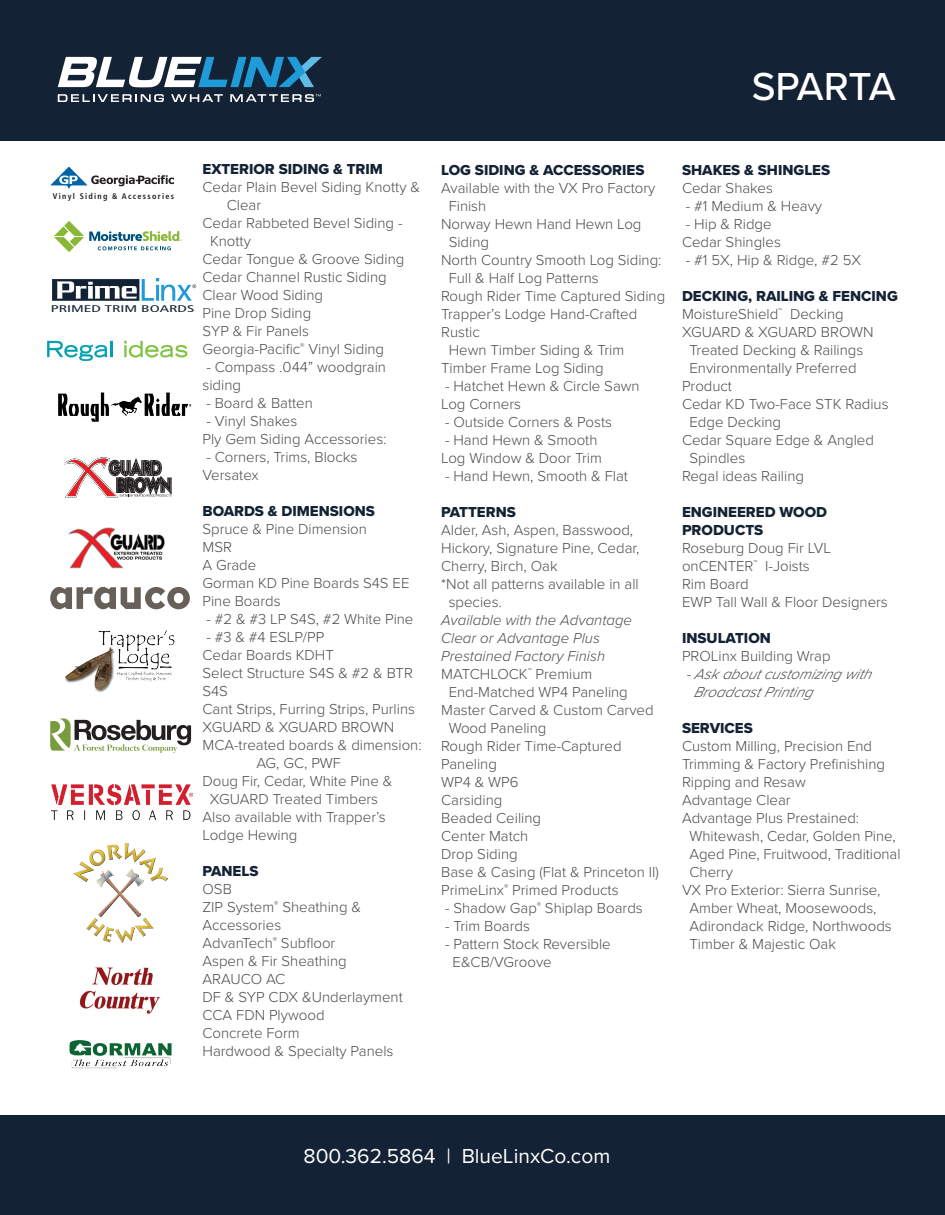
<style>
.page{position:relative;width:945px;height:1215px;background:#fff}
.page>*{position:absolute;margin:0;border:0;box-sizing:border-box;transform-origin:0 0}
.t1{font:500 40.5px "Proxima Nova";letter-spacing:-.01em;color:#fff}
.t2{font:21px "Proxima Nova";color:#fff}
.t3{font:300 15px/18px "Proxima Nova";color:#4b4c4d}
.t4{font:15px/18px "Proxima Nova Extrabld";color:#132234}
.t5{font:italic 300 15px "Proxima Nova";color:#4b4c4d}
.t6{font:condensed 9.75px "Frutiger LT Std";color:#132234;scale:1.69 1}
.t7{font:700 condensed 8.1px "Frutiger LT Std";letter-spacing:.16em;color:#231f20}
.s1{font-style:inherit}
</style>
<div class="page">
<div style="left:0;top:0;width:945px;height:141px;background:#132234"></div>
<svg style="left:58px;top:94px;width:106px;height:8px"></svg>
<svg style="left:171px;top:94px;width:52px;height:8px"></svg>
<svg style="left:230px;top:94px;width:91px;height:8px"></svg>
<svg style="left:58px;top:57px;width:264px;height:30px"></svg>
<div style="left:0;top:1115px;width:945px;height:100px;background:#132234"></div>
<svg style="left:50px;top:167px;width:124px;height:22px"></svg>
<svg style="left:54px;top:221px;width:128px;height:31px"></svg>
<svg style="left:52px;top:278px;width:144px;height:23px"></svg>
<svg style="left:50px;top:587px;width:140px;height:22px"></svg>
<svg style="left:47px;top:341px;width:66px;height:20px"></svg>
<svg style="left:124px;top:341px;width:63px;height:16px"></svg>
<img style="left:68px;top:527px;width:97px;height:42px">
<svg style="left:64px;top:457px;width:107px;height:40px"></svg>
<img style="left:58px;top:392px;width:134px;height:30px">
<img style="left:79px;top:967px;width:82px;height:47px">
<img style="left:74px;top:844px;width:93px;height:98px">
<img style="left:99px;top:886px;width:2px;height:30px">
<img style="left:101px;top:886px;width:40px;height:30px">
<img style="left:96px;top:868px;width:48px;height:18px">
<svg style="left:50px;top:718px;width:141px;height:35px"></svg>
<img style="left:69px;top:1040px;width:103px;height:29px">
<img style="left:65px;top:630px;width:110px;height:62px">
<img style="left:51px;top:784px;width:141px;height:35px">
<h1 class="t1" style="left:752px;top:57px;width:146px">SPARTA</h1>
<p class="t7" style="left:53px;top:191px;width:123px">Vinyl Siding &amp; Accessories</p>
<p class="t6" style="left:51px;top:303px;width:86px">PRIMED TRIM BOARDS</p>
<p class="t4" style="left:202px;top:160px;width:182px">EXTERIOR SIDING &amp; TRIM</p>
<p class="t3" style="left:202px;top:178px;width:219px">Cedar Plain Bevel Siding Knotty &amp;</p>
<p class="t3" style="left:227px;top:196px;width:36px">Clear</p>
<p class="t3" style="left:202px;top:214px;width:202px">Cedar Rabbeted Bevel Siding -</p>
<p class="t3" style="left:210px;top:232px;width:42px">Knotty</p>
<p class="t3" style="left:202px;top:250px;width:203px">Cedar Tongue &amp; Groove Siding</p>
<p class="t3" style="left:202px;top:268px;width:186px">Cedar Channel Rustic Siding</p>
<p class="t3" style="left:202px;top:286px;width:122px">Clear Wood Siding</p>
<p class="t3" style="left:202px;top:304px;width:110px">Pine Drop Siding</p>
<p class="t3" style="left:202px;top:322px;width:108px">SYP &amp; Fir Panels</p>
<p class="t3" style="left:202px;top:340px;width:183px">Georgia-Pacific<sup>®</sup> Vinyl Siding</p>
<p class="t3" style="left:202px;top:358px;width:185px">- Compass .044” woodgrain siding</p>
<p class="t3" style="left:206px;top:394px;width:108px">- Board &amp; Batten</p>
<p class="t3" style="left:202px;top:412px;width:186px">- Vinyl Shakes<br>Ply Gem Siding Accessories:</p>
<p class="t3" style="left:202px;top:448px;width:156px">- Corners, Trims, Blocks<br>Versatex</p>
<p class="t4" style="left:202px;top:502px;width:174px">BOARDS &amp; DIMENSIONS</p>
<p class="t3" style="left:202px;top:520px;width:208px">Spruce &amp; Pine Dimension<br>MSR<br>A Grade<br>Gorman KD Pine Boards S4S EE<br>Pine Boards</p>
<p class="t3" style="left:206px;top:610px;width:209px">- #2 &amp; #3 LP S4S, #2 White Pine</p>
<p class="t3" style="left:206px;top:628px;width:119px">- #3 &amp; #4 ESLP/PP</p>
<p class="t3" style="left:202px;top:646px;width:133px">Cedar Boards KDHT</p>
<p class="t3" style="left:202px;top:664px;width:212px">Select Structure S4S &amp; #2 &amp; BTR</p>
<p class="t3" style="left:202px;top:682px;width:27px">S4S</p>
<p class="t3" style="left:202px;top:700px;width:214px">Cant Strips, Furring Strips, Purlins</p>
<p class="t3" style="left:202px;top:718px;width:193px">XGUARD &amp; XGUARD BROWN</p>
<p class="t3" style="left:202px;top:736px;width:221px">MCA-treated boards &amp; dimension:</p>
<p class="t3" style="left:256px;top:754px;width:86px">AG, GC, PWF</p>
<p class="t3" style="left:202px;top:772px;width:191px">Doug Fir, Cedar, White Pine &amp;</p>
<p class="t3" style="left:210px;top:790px;width:170px">XGUARD Treated Timbers</p>
<p class="t3" style="left:202px;top:808px;width:185px">Also available with Trapper’s</p>
<p class="t3" style="left:202px;top:826px;width:96px">Lodge Hewing</p>
<p class="t4" style="left:202px;top:862px;width:57px">PANELS</p>
<p class="t3" style="left:202px;top:880px;width:202px">OSB<br>ZIP System<sup>®</sup> Sheathing &amp;<br>Accessories<br>AdvanTech<sup>®</sup> Subfloor<br>Aspen &amp; Fir Sheathing<br>ARAUCO AC<br>DF &amp; SYP CDX &amp;Underlayment<br>CCA FDN Plywood<br>Concrete Form<br>Hardwood &amp; Specialty Panels</p>
<p class="t4" style="left:441px;top:161px;width:205px">LOG SIDING &amp; ACCESSORIES</p>
<p class="t3" style="left:441px;top:179px;width:216px">Available with the VX Pro Factory</p>
<p class="t3" style="left:449px;top:197px;width:39px">Finish</p>
<p class="t3" style="left:441px;top:215px;width:202px">Norway Hewn Hand Hewn Log</p>
<p class="t3" style="left:449px;top:233px;width:42px">Siding</p>
<p class="t3" style="left:441px;top:251px;width:222px">North Country Smooth Log Siding:</p>
<p class="t3" style="left:449px;top:269px;width:152px">Full &amp; Half Log Patterns</p>
<p class="t3" style="left:441px;top:287px;width:226px">Rough Rider Time Captured Siding</p>
<p class="t3" style="left:441px;top:305px;width:198px">Trapper’s Lodge Hand-Crafted</p>
<p class="t3" style="left:441px;top:323px;width:40px">Rustic</p>
<p class="t3" style="left:449px;top:341px;width:177px">Hewn Timber Siding &amp; Trim</p>
<p class="t3" style="left:441px;top:359px;width:164px">Timber Frame Log Siding</p>
<p class="t3" style="left:441px;top:377px;width:200px">- Hatchet Hewn &amp; Circle Sawn<br>Log Corners</p>
<p class="t3" style="left:445px;top:413px;width:168px">- Outside Corners &amp; Posts</p>
<p class="t3" style="left:441px;top:431px;width:162px">- Hand Hewn &amp; Smooth<br>Log Window &amp; Door Trim</p>
<p class="t3" style="left:445px;top:467px;width:184px">- Hand Hewn, Smooth &amp; Flat</p>
<p class="t4" style="left:441px;top:503px;width:76px">PATTERNS</p>
<p class="t3" style="left:441px;top:521px;width:194px">Alder, Ash, Aspen, Basswood,</p>
<p class="t3" style="left:441px;top:539px;width:200px">Hickory, Signature Pine, Cedar,</p>
<p class="t3" style="left:441px;top:557px;width:118px">Cherry, Birch, Oak</p>
<p class="t3" style="left:441px;top:575px;width:199px">*Not all patterns available in all</p>
<p class="t3" style="left:449px;top:593px;width:55px">species.</p>
<p class="t5" style="left:441px;top:609px;width:192px">Available with the Advantage</p>
<p class="t5" style="left:441px;top:627px;width:160px">Clear or Advantage Plus</p>
<p class="t5" style="left:441px;top:645px;width:165px">Prestained Factory Finish</p>
<p class="t3" style="left:441px;top:665px;width:153px">MATCHLOCK<sup>™</sup> Premium</p>
<p class="t3" style="left:449px;top:683px;width:181px">End-Matched WP4 Paneling</p>
<p class="t3" style="left:441px;top:701px;width:214px">Master Carved &amp; Custom Carved</p>
<p class="t3" style="left:449px;top:719px;width:99px">Wood Paneling</p>
<p class="t3" style="left:441px;top:737px;width:182px">Rough Rider Time-Captured</p>
<p class="t3" style="left:441px;top:755px;width:57px">Paneling</p>
<p class="t3" style="left:441px;top:773px;width:79px">WP4 &amp; WP6</p>
<p class="t3" style="left:441px;top:791px;width:63px">Carsiding</p>
<p class="t3" style="left:441px;top:809px;width:101px">Beaded Ceiling</p>
<p class="t3" style="left:441px;top:827px;width:89px">Center Match</p>
<p class="t3" style="left:441px;top:845px;width:78px">Drop Siding</p>
<p class="t3" style="left:441px;top:863px;width:219px">Base &amp; Casing (Flat &amp; Princeton II)</p>
<p class="t3" style="left:441px;top:881px;width:179px">PrimeLinx<sup>®</sup> Primed Products</p>
<p class="t3" style="left:445px;top:899px;width:199px">- Shadow Gap<sup>®</sup> Shiplap Boards</p>
<p class="t3" style="left:445px;top:917px;width:86px">- Trim Boards</p>
<p class="t3" style="left:453px;top:935px;width:160px;text-indent:-8px">- Pattern Stock Reversible<br>E&amp;CB/VGroove</p>
<p class="t4" style="left:682px;top:161px;width:150px">SHAKES &amp; SHINGLES</p>
<p class="t3" style="left:682px;top:179px;width:92px">Cedar Shakes</p>
<p class="t3" style="left:686px;top:197px;width:138px">- #1 Medium &amp; Heavy</p>
<p class="t3" style="left:682px;top:215px;width:100px">- Hip &amp; Ridge<br>Cedar Shingles</p>
<p class="t3" style="left:686px;top:251px;width:177px">- #1 5X, Hip &amp; Ridge, #2 5X</p>
<p class="t4" style="left:682px;top:287px;width:217px">DECKING, RAILING &amp; FENCING</p>
<p class="t3" style="left:682px;top:305px;width:163px">MoistureShield<sup>™</sup> Decking</p>
<p class="t3" style="left:682px;top:323px;width:193px">XGUARD &amp; XGUARD BROWN</p>
<p class="t3" style="left:690px;top:341px;width:175px">Treated Decking &amp; Railings</p>
<p class="t3" style="left:690px;top:359px;width:169px">Environmentally Preferred</p>
<p class="t3" style="left:682px;top:377px;width:52px">Product</p>
<p class="t3" style="left:682px;top:395px;width:208px">Cedar KD Two-Face STK Radius</p>
<p class="t3" style="left:690px;top:413px;width:93px">Edge Decking</p>
<p class="t3" style="left:682px;top:431px;width:194px">Cedar Square Edge &amp; Angled</p>
<p class="t3" style="left:690px;top:449px;width:57px">Spindles</p>
<p class="t3" style="left:682px;top:467px;width:123px">Regal ideas Railing</p>
<p class="t4" style="left:682px;top:503px;width:147px">ENGINEERED WOOD<br>PRODUCTS</p>
<p class="t3" style="left:682px;top:539px;width:207px">Roseburg Doug Fir LVL onCENTER<sup>™</sup> I-Joists<br>Rim Board<br>EWP Tall Wall &amp; Floor Designers</p>
<p class="t4" style="left:682px;top:629px;width:90px">INSULATION</p>
<p class="t3" style="left:682px;top:647px;width:150px">PROLinx Building Wrap</p>
<p class="t5" style="left:686px;top:663px;width:192px"><span class="s1">-</span>Askaboutcustomizingwith</p>
<p class="t5" style="left:694px;top:681px;width:126px">BroadcastPrinting</p>
<p class="t4" style="left:682px;top:719px;width:72px">SERVICES</p>
<p class="t3" style="left:682px;top:737px;width:192px">Custom Milling, Precision End</p>
<p class="t3" style="left:682px;top:755px;width:204px">Trimming &amp; Factory Prefinishing</p>
<p class="t3" style="left:682px;top:773px;width:125px">Ripping and Resaw</p>
<p class="t3" style="left:682px;top:791px;width:110px">Advantage Clear</p>
<p class="t3" style="left:682px;top:809px;width:179px">Advantage Plus Prestained:</p>
<p class="t3" style="left:690px;top:827px;width:208px">Whitewash, Cedar, Golden Pine,</p>
<p class="t3" style="left:690px;top:845px;width:213px">Aged Pine, Fruitwood, Traditional</p>
<p class="t3" style="left:690px;top:863px;width:45px">Cherry</p>
<p class="t3" style="left:682px;top:881px;width:200px">VX Pro Exterior: Sierra Sunrise,</p>
<p class="t3" style="left:690px;top:899px;width:188px">Amber Wheat, Moosewoods,</p>
<p class="t3" style="left:690px;top:917px;width:204px">Adirondack Ridge, Northwoods</p>
<p class="t3" style="left:690px;top:935px;width:148px">Timber &amp; Majestic Oak</p>
<h2 class="t2" style="left:303px;top:1140px;width:308px">800.362.5864 | BlueLinxCo.com</h2>
</div>
